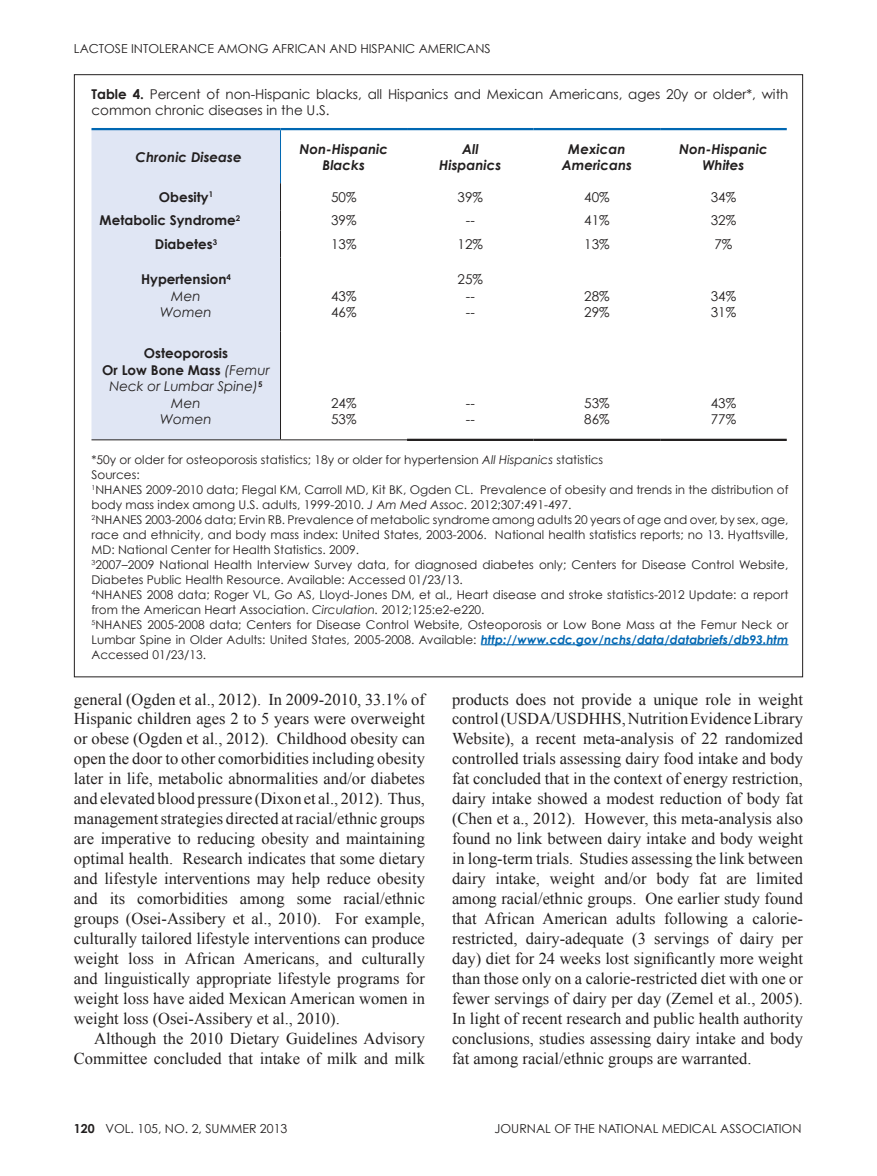
<style>
.page{position:relative;width:877px;height:1176px;background:#fff}
.page>*{position:absolute;margin:0;border:0;box-sizing:border-box;transform-origin:0 0}
.t1{font:16.5px/20px "Times New Roman";color:#221f1f;text-align:justify}
.t2{font:13.5px/16.5px "Century Gothic";color:#221f1f}
.t3{font:italic 700 13.5px/16.5px "Century Gothic";color:#221f1f;text-align:center}
.t4{font:italic 13.5px/16.5px "Century Gothic";color:#221f1f;text-align:center}
.t5{font:700 13.5px/16.5px "Century Gothic";color:#221f1f;text-align:center}
.t6{font:12.3px "Century Gothic";color:#221f1f}
.t7{font:12px/15px "Century Gothic";color:#221f1f}
.s1{font-weight:700}
.s2{font-weight:400;font-style:italic}
.s3{font-weight:700;font-style:normal}
.s4{font-style:italic}
.s5{font-weight:700;font-style:italic;color:#0067b2}
</style>
<div class="page">
<hr style="left:481px;top:644px;width:307px;height:1px;background:#0067b2">
<div style="left:92px;top:130px;width:188px;height:309px;background:#e0e6f4"></div>
<hr style="left:407px;top:438px;width:127px;height:3px;background:#221f1f">
<hr style="left:534px;top:438px;width:126px;height:3px;background:#221f1f">
<hr style="left:660px;top:438px;width:127px;height:3px;background:#221f1f">
<hr style="left:280px;top:257px;width:1px;height:74px;background:#221f1f">
<svg style="left:280px;top:183px;width:1px;height:74px"></svg>
<hr style="left:280px;top:331px;width:1px;height:108px;background:#221f1f">
<hr style="left:92px;top:128px;width:189px;height:2px;background:#0067b2">
<hr style="left:281px;top:128px;width:126px;height:2px;background:#0067b2">
<hr style="left:407px;top:128px;width:127px;height:2px;background:#0067b2">
<hr style="left:534px;top:128px;width:126px;height:2px;background:#0067b2">
<hr style="left:660px;top:128px;width:127px;height:2px;background:#0067b2">
<hr style="left:280px;top:130px;width:1px;height:53px;background:#0067b2">
<hr style="left:92px;top:439px;width:189px;height:1px;background:#221f1f">
<hr style="left:281px;top:439px;width:126px;height:1px;background:#221f1f">
<p class="t6" style="left:74px;top:41px;width:418px">LACTOSE INTOLERANCE AMONG AFRICAN AND HISPANIC AMERICANS</p>
<p class="t2" style="left:92px;top:85px;width:698px"><span class="s1">Table 4.</span> Percent of non-Hispanic blacks, all Hispanics and Mexican Americans, ages 20y or older*, with common chronic diseases in the U.S.</p>
<p class="t3" style="left:136px;top:150px;width:108px">Chronic Disease</p>
<p class="t3" style="left:299px;top:140px;width:90px">Non-Hispanic<br>Blacks</p>
<p class="t3" style="left:439px;top:141px;width:64px">All<br>Hispanics</p>
<p class="t3" style="left:562px;top:141px;width:72px">Mexican<br>Americans</p>
<p class="t3" style="left:679px;top:140px;width:90px">Non-Hispanic<br>Whites</p>
<p class="t5" style="left:159px;top:190px;width:56px">Obesity<sup>1</sup></p>
<p class="t2" style="left:331px;top:190px;width:27px">50%</p>
<p class="t2" style="left:458px;top:188px;width:27px">39%</p>
<p class="t2" style="left:584px;top:188px;width:27px">40%</p>
<p class="t2" style="left:711px;top:188px;width:27px">34%</p>
<p class="t5" style="left:100px;top:213px;width:142px">Metabolic Syndrome<sup>2</sup></p>
<p class="t2" style="left:331px;top:212px;width:27px">39%</p>
<p class="t2" style="left:466px;top:213px;width:10px">--</p>
<p class="t2" style="left:584px;top:212px;width:27px">41%</p>
<p class="t2" style="left:711px;top:213px;width:27px">32%</p>
<p class="t5" style="left:155px;top:237px;width:64px">Diabetes<sup>3</sup></p>
<p class="t2" style="left:331px;top:237px;width:27px">13%</p>
<p class="t2" style="left:458px;top:237px;width:27px">12%</p>
<p class="t2" style="left:584px;top:237px;width:27px">13%</p>
<p class="t2" style="left:714px;top:235px;width:19px">7%</p>
<p class="t5" style="left:141px;top:272px;width:92px">Hypertension<sup>4<br></sup><span class="s2">Men<br>Women</span></p>
<p class="t2" style="left:458px;top:272px;width:27px;text-align:center">25% --<br>--</p>
<p class="t2" style="left:331px;top:287px;width:27px">43%<br>46%</p>
<p class="t2" style="left:584px;top:287px;width:27px">28%<br>29%</p>
<p class="t2" style="left:711px;top:287px;width:27px">34%<br>31%</p>
<p class="t4" style="left:102px;top:346px;width:169px"><span class="s3">Osteoporosis<br>Or Low Bone Mass</span> (Femur<br>Neck or Lumbar Spine)<sup>5<br></sup>Men<br>Women</p>
<p class="t2" style="left:331px;top:394px;width:27px">24%<br>53%</p>
<p class="t2" style="left:466px;top:396px;width:10px">-- --</p>
<p class="t2" style="left:584px;top:396px;width:27px">53%<br>86%</p>
<p class="t2" style="left:711px;top:394px;width:27px">43%<br>77%</p>
<p class="t7" style="left:91px;top:451px;width:698px">*50y or older for osteoporosis statistics; 18y or older for hypertension <span class="s4">All Hispanics</span> statistics<br>Sources:<br><sup>1</sup>NHANES 2009-2010 data; Flegal KM, Carroll MD, Kit BK, Ogden CL. Prevalence of obesity and trends in the distribution of body mass index among U.S. adults, 1999-2010. <span class="s4">J Am Med Assoc.</span> 2012;307:491-497.<br><sup>2</sup>NHANES 2003-2006 data; Ervin RB. Prevalence of metabolic syndrome among adults 20 years of age and over, by sex, age, race and ethnicity, and body mass index: United States, 2003-2006. National health statistics reports; no 13. Hyattsville, MD: National Center for Health Statistics. 2009.<br><sup>3</sup>2007–2009 National Health Interview Survey data, for diagnosed diabetes only; Centers for Disease Control Website, Diabetes Public Health Resource. Available: Accessed 01/23/13.<br><sup>4</sup>NHANES 2008 data; Roger VL, Go AS, Lloyd-Jones DM, et al., Heart disease and stroke statistics-2012 Update: a report from the American Heart Association. <span class="s4">Circulation.</span> 2012;125:e2-e220.<br><sup>5</sup>NHANES 2005-2008 data; Centers for Disease Control Website, Osteoporosis or Low Bone Mass at the Femur Neck or Lumbar Spine in Older Adults: United States, 2005-2008. Available: <span class="s5">http://www.cdc.gov/nchs/data/databriefs/db93.htm </span>Accessed 01/23/13.</p>
<p class="t1" style="left:74px;top:690px;width:353px">general (Ogden et al., 2012). In 2009-2010, 33.1% of Hispanic children ages 2 to 5 years were overweight or obese (Ogden et al., 2012). Childhood obesity can open the door to other comorbidities including obesity later in life, metabolic abnormalities and/or diabetes and elevated blood pressure (Dixon et al., 2012). Thus, management strategies directed at racial/ethnic groups are imperative to reducing obesity and maintaining optimal health. Research indicates that some dietary and lifestyle interventions may help reduce obesity and its comorbidities among some racial/ethnic groups (Osei-Assibery et al., 2010). For example, culturally tailored lifestyle interventions can produce weight loss in African Americans, and culturally and linguistically appropriate lifestyle programs for weight loss have aided Mexican American women in weight loss (Osei-Assibery et al., 2010).</p>
<p class="t1" style="left:74px;top:1029px;width:352px;text-align:right">Although the 2010 Dietary Guidelines Advisory<br>Committee concluded that intake of milk and milk</p>
<p class="t1" style="left:452px;top:690px;width:353px">products does not provide a unique role in weight control (USDA/USDHHS, Nutrition Evidence Library Website), a recent meta-analysis of 22 randomized controlled trials assessing dairy food intake and body fat concluded that in the context of energy restriction, dairy intake showed a modest reduction of body fat (Chen et a., 2012). However, this meta-analysis also found no link between dairy intake and body weight in long-term trials. Studies assessing the link between dairy intake, weight and/or body fat are limited among racial/ethnic groups. One earlier study found that African American adults following a calorie&shy;restricted, dairy-adequate (3 servings of dairy per day) diet for 24 weeks lost significantly more weight than those only on a calorie-restricted diet with one or fewer servings of dairy per day (Zemel et al., 2005).<br>In light of recent research and public health authority conclusions, studies assessing dairy intake and body fat among racial/ethnic groups are warranted.</p>
<p class="t6" style="left:74px;top:1123px;width:215px"><span class="s1">120</span> Vol. 105, no. 2, suMMer 2013</p>
<p class="t6" style="left:495px;top:1123px;width:308px">Journal of the national Medical association</p>
</div>
